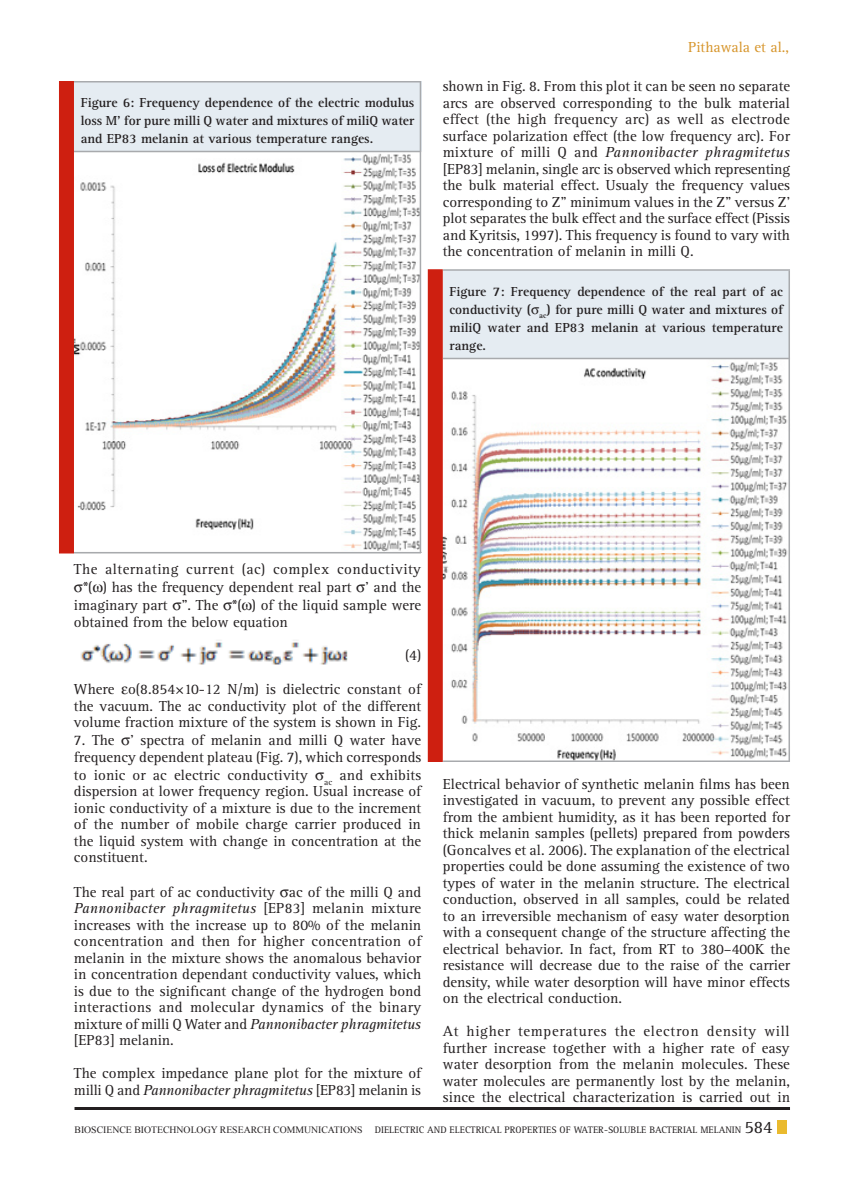
<style>
.page{position:relative;width:864px;height:1188px;background:#fff}
.page>*{position:absolute;margin:0;border:0;box-sizing:border-box;transform-origin:0 0}
.Body_text{font:15px/16.5px "Rotis Serif Std";color:#231f20;text-align:justify}
.Body_text-2{font:15px "Rotis Serif Std";letter-spacing:.03em;color:#231f20}
.Body_text-3{font:15px "Rotis Serif Std";color:#d69429}
.Body_text-4{font:700 13.5px/18px "Rotis Serif Std";color:#231f20;text-align:justify}
.t1{font:9.75px "Rotis Serif Std";color:#231f20}
.t2{font:9.75px "Times New Roman";color:#231f20}
.s1{font-style:italic}
.s2{font-size:18px}
</style>
<div class="page">
<img style="left:80px;top:642px;width:268px;height:23px">
<img style="left:74px;top:152px;width:346px;height:400px">
<div style="left:74px;top:81px;width:347px;height:70px;background:#e5ecf2"></div>
<hr style="left:74px;top:552px;width:347px;height:2px;background:#a8aaad">
<hr style="left:420px;top:81px;width:1px;height:471px;background:#a8aaad">
<hr style="left:74px;top:151px;width:347px;height:1px;background:#a8aaad">
<hr style="left:74px;top:81px;width:347px;height:1px;background:#a8aaad">
<div style="left:59px;top:81px;width:15px;height:473px;background:#ce1f10"></div>
<img style="left:443px;top:359px;width:346px;height:401px">
<div style="left:443px;top:270px;width:347px;height:88px;background:#e5ecf2"></div>
<hr style="left:443px;top:358px;width:347px;height:1px;background:#a8aaad">
<hr style="left:443px;top:269px;width:347px;height:2px;background:#a8aaad">
<hr style="left:443px;top:760px;width:347px;height:2px;background:#a8aaad">
<hr style="left:789px;top:271px;width:1px;height:490px;background:#a8aaad">
<div style="left:428px;top:269px;width:15px;height:493px;background:#ce1f10"></div>
<div style="left:777px;top:1120px;width:10px;height:14px;background:#eaba2e"></div>
<hr style="left:75px;top:1107px;width:715px;height:3px;background:#231f20">
<p class="Body_text-4" style="left:81px;top:93px;width:335px">Figure 6: Frequency dependence of the electric modulus loss M' for pure milli Q water and mixtures of miliQ water and EP83 melanin at various temperature ranges.</p>
<p class="Body_text-3" style="left:688px;top:39px;width:102px">Pithawala et al.,</p>
<p class="Body_text" style="left:443px;top:79px;width:349px">shown in Fig. 8. From this plot it can be seen no separate arcs are observed corresponding to the bulk material effect (the high frequency arc) as well as electrode surface polarization effect (the low frequency arc). For mixture of milli Q and <span class="s1">Pannonibacter phragmitetus </span>[EP83] melanin, single arc is observed which representing the bulk material effect. Usualy the frequency values corresponding to Z" minimum values in the Z" versus Z' plot separates the bulk effect and the surface effect (Pissis and Kyritsis, 1997). This frequency is found to vary with the concentration of melanin in milli Q.</p>
<p class="Body_text-4" style="left:450px;top:282px;width:335px">Figure 7: Frequency dependence of the real part of ac conductivity ( <sub>ac</sub>) for pure milli Q water and mixtures of miliQ water and EP83 melanin at various temperature range.</p>
<p class="Body_text-2" style="left:74px;top:561px;width:349px">The alternating current (ac) complex conductivity</p>
<p class="Body_text" style="left:74px;top:579px;width:349px;line-height:18px">▲*( ) has the frequency dependent real part ▲' and the imaginary part ▲". The ▲*( ) of the liquid sample were</p>
<p class="Body_text" style="left:74px;top:614px;width:215px">obtained from the below equation</p>
<p class="Body_text" style="left:405px;top:647px;width:18px">(4)</p>
<p class="Body_text" style="left:74px;top:682px;width:349px">Where o(8.854×10-12 N/m) is dielectric constant of the vacuum. The ac conductivity plot of the different volume fraction mixture of the system is shown in Fig.</p>
<p class="Body_text" style="left:74px;top:733px;width:349px">7. The ▲' spectra of melanin and milli Q water have frequency dependent plateau (Fig. 7), which corresponds</p>
<p class="Body_text" style="left:74px;top:767px;width:349px">to ionic or ac electric conductivity ▲<sub>ac</sub> and exhibits dispersion at lower frequency region. Usual increase of ionic conductivity of a mixture is due to the increment of the number of mobile charge carrier produced in the liquid system with change in concentration at the constituent.</p>
<p class="Body_text" style="left:74px;top:884px;width:349px">The real part of ac conductivity ▲ac of the milli Q and <span class="s1">Pannonibacter phragmitetus</span> [EP83] melanin mixture increases with the increase up to 80% of the melanin concentration and then for higher concentration of melanin in the mixture shows the anomalous behavior in concentration dependant conductivity values, which is due to the significant change of the hydrogen bond interactions and molecular dynamics of the binary mixture of milli Q Water and <span class="s1">Pannonibacter phragmitetus </span>[EP83] melanin.</p>
<p class="Body_text" style="left:74px;top:1066px;width:349px">The complex impedance plane plot for the mixture of milli Q and <span class="s1">Pannonibacter phragmitetus</span> [EP83] melanin is</p>
<p class="Body_text" style="left:443px;top:776px;width:349px">Electrical behavior of synthetic melanin films has been investigated in vacuum, to prevent any possible effect from the ambient humidity, as it has been reported for thick melanin samples (pellets) prepared from powders (Goncalves et al. 2006). The explanation of the electrical properties could be done assuming the existence of two types of water in the melanin structure. The electrical conduction, observed in all samples, could be related to an irreversible mechanism of easy water desorption with a consequent change of the structure affecting the electrical behavior. In fact, from RT to 380–400K the resistance will decrease due to the raise of the carrier density, while water desorption will have minor effects on the electrical conduction.</p>
<p class="Body_text" style="left:443px;top:1024px;width:349px">At higher temperatures the electron density will further increase together with a higher rate of easy water desorption from the melanin molecules. These water molecules are permanently lost by the melanin, since the electrical characterization is carried out in</p>
<p class="t2" style="left:75px;top:1123px;width:290px">BIOSCIENCE BIOTECHNOLOGY RESEARCH COMMUNICATIONS</p>
<p class="t1" style="left:375px;top:1124px;width:16px">Dielectr</p>
<p class="t1" style="left:416px;top:1124px;width:46px">ic and Electr</p>
<p class="t1" style="left:481px;top:1124px;width:10px">ical</p>
<p class="t1" style="left:504px;top:1124px;width:24px">Propert</p>
<p class="t1" style="left:543px;top:1124px;width:38px">ies of Water</p>
<p class="t1" style="left:604px;top:1124px;width:52px">-Soluble Bacter</p>
<p class="t1" style="left:683px;top:1124px;width:91px">ial Melanin <span class="s2">584</span></p>
</div>
